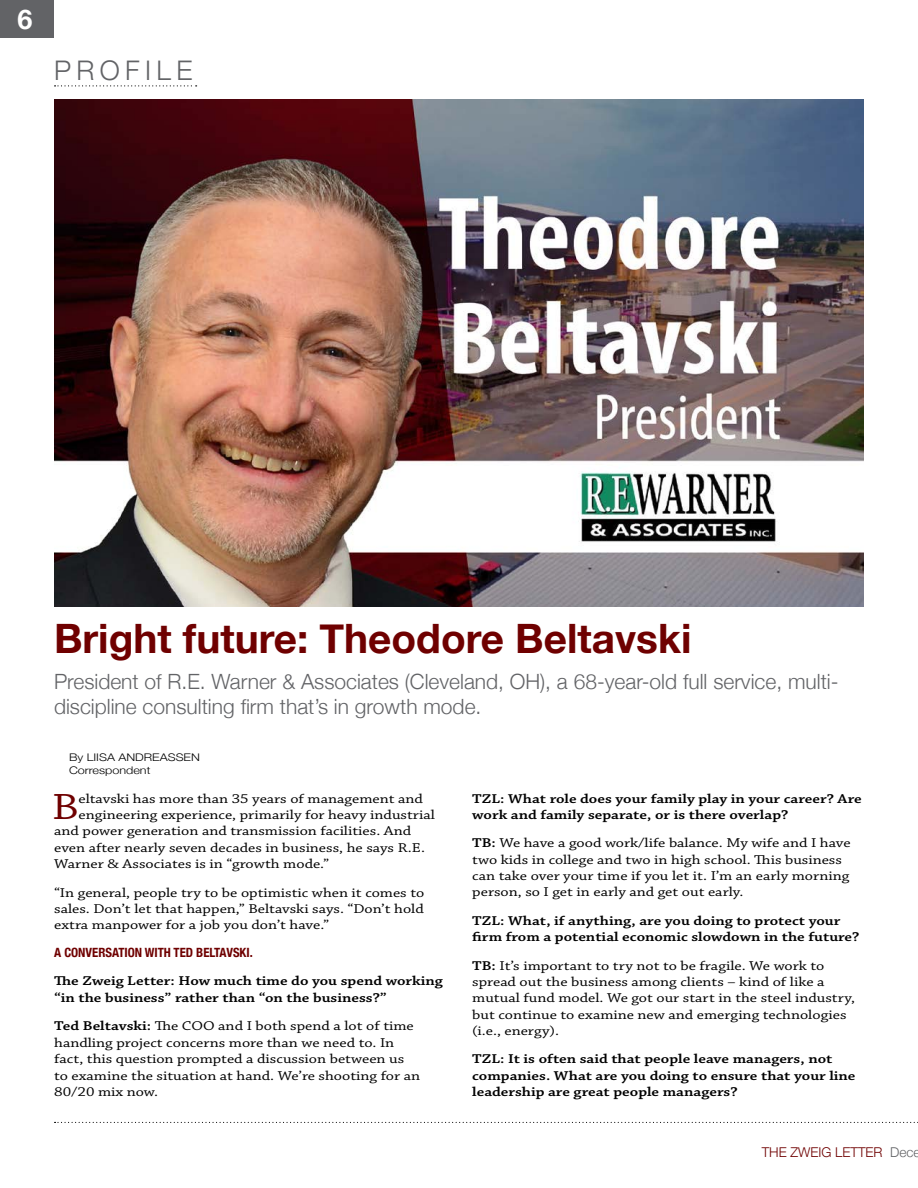
<style>
.page{position:relative;width:918px;height:1188px;background:#fff}
.page>*{position:absolute;margin:0;border:0;box-sizing:border-box;transform-origin:0 0}
._1__Headline{font:700 40.5px "Helvetica Neue";color:#6f0000}
._5__Column{font:38.4px "Chaparral Pro";color:#6f0000;scale:1.2 1}
.t1{font:300 27px "Helvetica Neue";letter-spacing:.2em;color:#626366}
.t2{font:700 27px "Helvetica Neue";color:#fff}
._2__Deck{font:300 21px/25.2px "Helvetica Neue";color:#626366}
._5__Column-2{font:13.5px/16.4px "Chaparral Pro";color:#000;scale:1.2 1}
._5__Column-3{font:600 13.5px/16.4px "Chaparral Pro";color:#000;scale:1.2 1}
.t3{font:300 13.5px "Helvetica Neue";color:#6f0000}
.In-text_topic_heads{font:700 condensed 12.75px "Helvetica Neue";color:#6f0000}
._9a__Byline{font:300 10.5px "Helvetica Neue";color:#000;scale:1.2 1}
.s1{font-weight:600}
.s2{color:#626366}
</style>
<div class="page">
<div style="left:0;top:0;width:54px;height:37px;background:#626366"></div>
<svg style="left:55px;top:1122px;width:863px;height:1px"></svg>
<svg style="left:55px;top:85px;width:142px;height:1px"></svg>
<img style="left:54px;top:99px;width:810px;height:508px">
<h3 class="t2" style="left:18px;top:-2px;width:17px">6</h3>
<p class="t1" style="left:54px;top:49px;width:140px">PROFILE</p>
<p class="_1__Headline" style="left:54px;top:607px;width:639px">Bright future: Theodore Beltavski</p>
<p class="_2__Deck" style="left:54px;top:668px;width:786px">President of R.E. Warner &amp; Associates (Cleveland, OH), a 68-year-old full service, multi&shy;discipline consulting firm that’s in growth mode.</p>
<p class="_9a__Byline" style="left:69px;top:749px;width:111px">By LIISA ANDREASSEN</p>
<p class="_9a__Byline" style="left:69px;top:762px;width:69px">Correspondent</p>
<p class="_5__Column" style="left:52px;top:785px;width:24px">B</p>
<p class="_5__Column-2" style="left:78px;top:791px;width:289px">eltavski has more than 35 years of management and</p>
<p class="_5__Column-2" style="left:78px;top:807px;width:299px">engineering experience, primarily for heavy industrial</p>
<p class="_5__Column-2" style="left:54px;top:823px;width:299px">and power generation and transmission facilities. And</p>
<p class="_5__Column-2" style="left:54px;top:840px;width:311px">even after nearly seven decades in business, he says R.E.</p>
<p class="_5__Column-2" style="left:54px;top:856px;width:231px">Warner &amp; Associates is in “growth mode.”</p>
<p class="_5__Column-2" style="left:54px;top:885px;width:310px;text-align:justify">“In general, people try to be optimistic when it comes to sales. Don’t let that happen,” Beltavski says. “Don’t hold extra manpower for a job you don’t have.”</p>
<p class="In-text_topic_heads" style="left:54px;top:942px;width:200px">A CONVERSATION WITH TED BELTAVSKI.</p>
<p class="_5__Column-3" style="left:54px;top:973px;width:325px">The Zweig Letter: How much time do you spend working “in the business” rather than “on the business?”</p>
<p class="_5__Column-2" style="left:54px;top:1018px;width:306px"><span class="s1">Ted Beltavski:</span> The COO and I both spend a lot of time handling project concerns more than we need to. In fact, this question prompted a discussion between us to examine the situation at hand. We’re shooting for an 80/20 mix now.</p>
<p class="_5__Column-3" style="left:472px;top:790px;width:326px">TZL: What role does your family play in your career? Are work and family separate, or is there overlap?</p>
<p class="_5__Column-2" style="left:472px;top:835px;width:317px"><span class="s1">TB:</span> We have a good work/life balance. My wife and I have two kids in college and two in high school. This business can take over your time if you let it. I’m an early morning person, so I get in early and get out early.</p>
<p class="_5__Column-3" style="left:472px;top:913px;width:324px">TZL: What, if anything, are you doing to protect your firm from a potential economic slowdown in the future?</p>
<p class="_5__Column-2" style="left:472px;top:958px;width:320px"><span class="s1">TB:</span> It’s important to try not to be fragile. We work to spread out the business among clients – kind of like a mutual fund model. We got our start in the steel industry, but continue to examine new and emerging technologies (i.e., energy).</p>
<p class="_5__Column-3" style="left:472px;top:1051px;width:321px">TZL: It is often said that people leave managers, not companies. What are you doing to ensure that your line leadership are great people managers?</p>
<p class="t3" style="left:762px;top:1142px;width:160px">THE ZWEIG LETTER <span class="s2">Dece</span></p>
</div>
